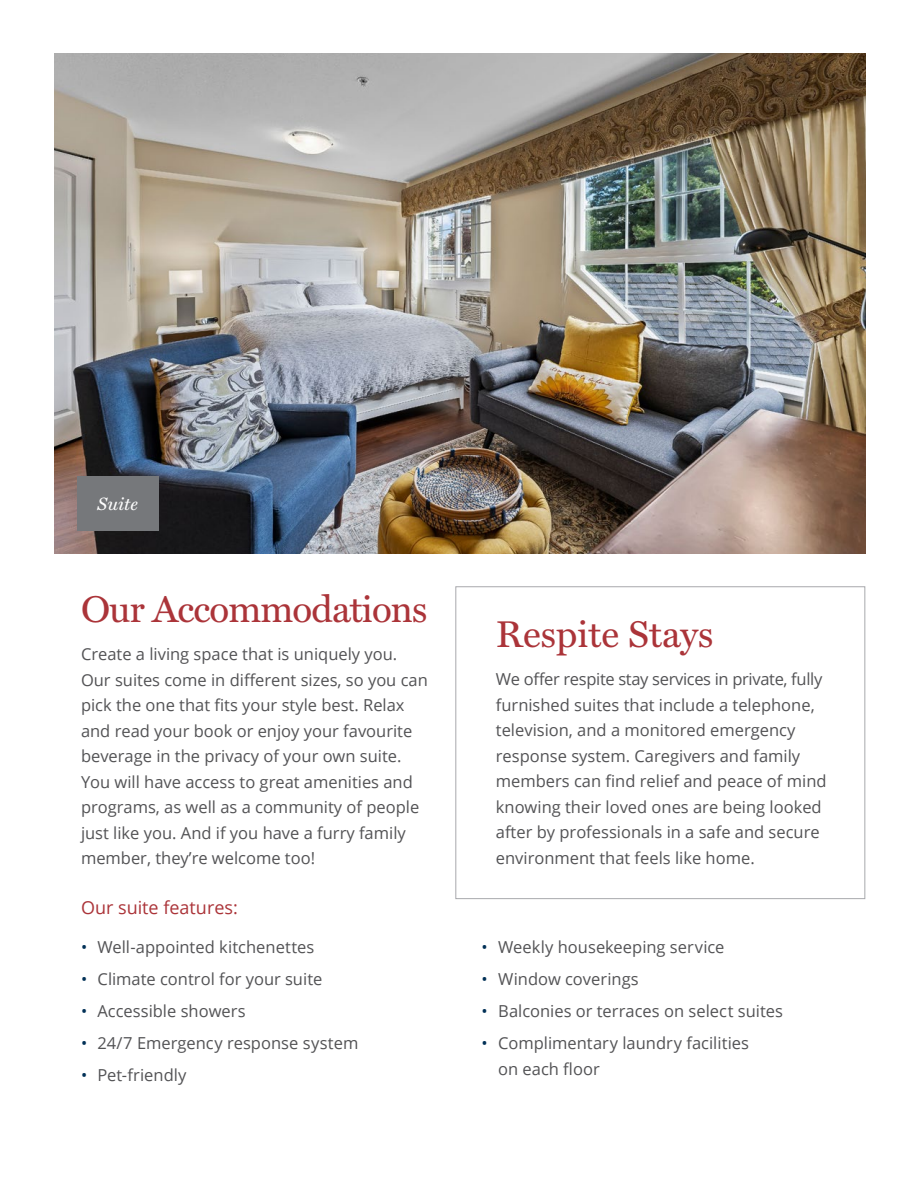
<style>
.page{position:relative;width:918px;height:1188px;background:#fff}
.page>*{position:absolute;margin:0;border:0;box-sizing:border-box;transform-origin:0 0}
._2-Section_Headline{font:37.5px "Miller Text";letter-spacing:-.025em;color:#ab3439}
._2-Section_Headline-2{font:37.5px "Miller Text";color:#ab3439}
._3-Bullet_header{font:18px "Open Sans";color:#ab3439}
._1-Body_Copy{font:italic 18px "Miller Text";color:#fff}
._1-Body_Copy-2{font:16.5px/25.5px "Open Sans";color:#535355}
.s1{color:#003056}
</style>
<div class="page">
<img style="left:54px;top:53px;width:811px;height:501px">
<div style="left:77px;top:477px;width:81px;height:54px;background:#76787b"></div>
<div style="left:455px;top:586px;width:410px;height:313px;border:1px solid #a8a9ad"></div>
<p class="_1-Body_Copy" style="left:98px;top:494px;width:42px">Suite</p>
<p class="_2-Section_Headline" style="left:81px;top:587px;width:348px">Our Accommodations</p>
<p class="_1-Body_Copy-2" style="left:81px;top:641px;width:348px">Create a living space that is uniquely you.<br>Our suites come in different sizes, so you can pick the one that fits your style best. Relax and read your book or enjoy your favourite beverage in the privacy of your own suite.<br>You will have access to great amenities and programs, as well as a community of people just like you. And if you have a furry family member, they’re welcome too!</p>
<p class="_3-Bullet_header" style="left:81px;top:895px;width:158px">Our suite features:</p>
<p class="_1-Body_Copy-2" style="left:81px;top:934px;width:235px"><span class="s1">•</span> Well-appointed kitchenettes</p>
<p class="_1-Body_Copy-2" style="left:81px;top:966px;width:243px"><span class="s1">•</span> Climate control for your suite</p>
<p class="_1-Body_Copy-2" style="left:81px;top:998px;width:166px"><span class="s1">•</span> Accessible showers</p>
<p class="_1-Body_Copy-2" style="left:81px;top:1030px;width:279px"><span class="s1">•</span> 24/7 Emergency response system</p>
<p class="_1-Body_Copy-2" style="left:81px;top:1062px;width:107px"><span class="s1">•</span> Pet-friendly</p>
<p class="_2-Section_Headline-2" style="left:496px;top:612px;width:219px">Respite Stays</p>
<p class="_1-Body_Copy-2" style="left:496px;top:666px;width:332px">We offer respite stay services in private, fully furnished suites that include a telephone, television, and a monitored emergency response system. Caregivers and family members can find relief and peace of mind knowing their loved ones are being looked after by professionals in a safe and secure environment that feels like home.</p>
<p class="_1-Body_Copy-2" style="left:482px;top:934px;width:244px"><span class="s1">•</span> Weekly housekeeping service</p>
<p class="_1-Body_Copy-2" style="left:482px;top:966px;width:159px"><span class="s1">•</span> Window coverings</p>
<p class="_1-Body_Copy-2" style="left:482px;top:998px;width:303px"><span class="s1">•</span> Balconies or terraces on select suites</p>
<p class="_1-Body_Copy-2" style="left:498px;top:1030px;width:252px;text-indent:-16px"><span class="s1">•</span> Complimentary laundry facilities on each floor</p>
</div>
